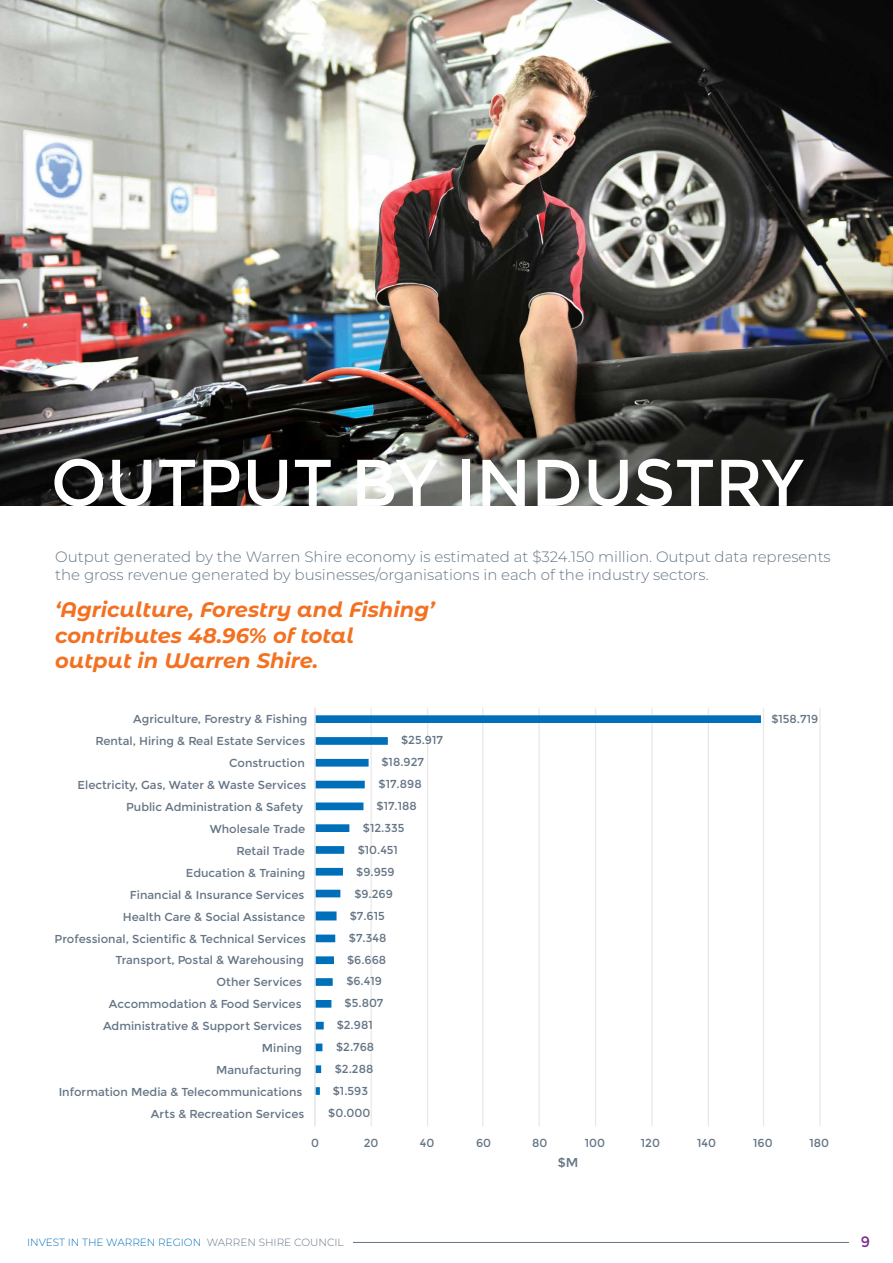
<style>
.page{position:relative;width:893px;height:1263px;background:#fff}
.page>*{position:absolute;margin:0;border:0;box-sizing:border-box;transform-origin:0 0}
.t1{font:66px "Montserrat";color:#fff}
.t2{font:italic 700 21px/25.2px "Montserrat Alternates";color:#f37121}
.t3{font:300 15px/18px "Montserrat";color:#657585}
.t4{font:15px "Montserrat";color:#7a2a90}
.t5{font:12.75px "Montserrat";color:#657585}
.t6{font:11.55px "Montserrat";color:#657585}
.t7{font:300 10.5px "Montserrat";color:#006fba}
.s1{color:#657585}
</style>
<div class="page">
<hr style="left:353px;top:1242px;width:496px;height:1px;background:#657585">
<img style="left:0;top:0;width:893px;height:505px">
<hr style="left:370px;top:708px;width:2px;height:418px;background:#e9e8e9">
<hr style="left:427px;top:708px;width:1px;height:418px;background:#e9e8e9">
<hr style="left:482px;top:708px;width:1px;height:418px;background:#e9e8e9">
<hr style="left:538px;top:708px;width:2px;height:418px;background:#e9e8e9">
<hr style="left:595px;top:708px;width:1px;height:418px;background:#e9e8e9">
<hr style="left:651px;top:708px;width:2px;height:418px;background:#e9e8e9">
<hr style="left:708px;top:708px;width:1px;height:418px;background:#e9e8e9">
<hr style="left:763px;top:708px;width:1px;height:418px;background:#e9e8e9">
<hr style="left:819px;top:708px;width:2px;height:418px;background:#e9e8e9">
<svg style="left:315px;top:715px;width:446px;height:380px"></svg>
<hr style="left:314px;top:708px;width:1px;height:418px;background:#e9e8e9">
<h1 class="t1" style="left:51px;top:444px;width:754px">OUTPUT BY INDUSTRY</h1>
<p class="t3" style="left:55px;top:547px;width:777px">Output generated by the Warren Shire economy is estimated at $324.150 million. Output data represents the gross revenue generated by businesses/organisations in each of the industry sectors.</p>
<h2 class="t2" style="left:55px;top:596px;width:381px">‘Agriculture, Forestry and Fishing’ contributes 48.96% of total output in Warren Shire.</h2>
<p class="t6" style="left:133px;top:712px;width:176px">Agriculture, Forestry &amp; Fishing</p>
<p class="t6" style="left:771px;top:712px;width:48px">$158.719</p>
<p class="t6" style="left:96px;top:734px;width:211px">Rental, Hiring &amp; Real Estate Services</p>
<p class="t6" style="left:401px;top:733px;width:43px">$25.917</p>
<p class="t6" style="left:229px;top:756px;width:77px">Construction</p>
<p class="t6" style="left:381px;top:755px;width:44px">$18.927</p>
<p class="t6" style="left:78px;top:778px;width:230px">Electricity, Gas, Water &amp; Waste Services</p>
<p class="t6" style="left:379px;top:777px;width:45px">$17.898</p>
<p class="t6" style="left:126px;top:800px;width:179px">Public Administration &amp; Safety</p>
<p class="t6" style="left:377px;top:799px;width:42px">$17.188</p>
<p class="t6" style="left:210px;top:822px;width:97px">Wholesale Trade</p>
<p class="t6" style="left:363px;top:821px;width:43px">$12.335</p>
<p class="t6" style="left:237px;top:844px;width:70px">Retail Trade</p>
<p class="t6" style="left:358px;top:843px;width:42px">$10.451</p>
<p class="t6" style="left:186px;top:866px;width:121px">Education &amp; Training</p>
<p class="t6" style="left:356px;top:865px;width:40px">$9.959</p>
<p class="t6" style="left:130px;top:888px;width:176px">Financial &amp; Insurance Services</p>
<p class="t6" style="left:354px;top:887px;width:40px">$9.269</p>
<p class="t6" style="left:123px;top:910px;width:184px">Health Care &amp; Social Assistance</p>
<p class="t6" style="left:350px;top:909px;width:37px">$7.615</p>
<p class="t6" style="left:54px;top:932px;width:253px">Professional, Scientific &amp; Technical Services</p>
<p class="t6" style="left:349px;top:931px;width:39px">$7.348</p>
<p class="t6" style="left:116px;top:954px;width:190px">Transport, Postal &amp; Warehousing</p>
<p class="t6" style="left:347px;top:953px;width:41px">$6.668</p>
<p class="t6" style="left:217px;top:975px;width:87px">Other Services</p>
<p class="t6" style="left:346px;top:975px;width:37px">$6.419</p>
<p class="t6" style="left:109px;top:997px;width:194px">Accommodation &amp; Food Services</p>
<p class="t6" style="left:345px;top:997px;width:40px">$5.807</p>
<p class="t6" style="left:103px;top:1019px;width:200px">Administrative &amp; Support Services</p>
<p class="t6" style="left:337px;top:1018px;width:38px">$2.981</p>
<p class="t6" style="left:262px;top:1041px;width:42px">Mining</p>
<p class="t6" style="left:336px;top:1040px;width:40px">$2.768</p>
<p class="t6" style="left:216px;top:1063px;width:87px">Manufacturing</p>
<p class="t6" style="left:335px;top:1062px;width:40px">$2.288</p>
<p class="t6" style="left:59px;top:1085px;width:245px">Information Media &amp; Telecommunications</p>
<p class="t6" style="left:333px;top:1084px;width:37px">$1.593</p>
<p class="t6" style="left:151px;top:1107px;width:155px">Arts &amp; Recreation Services</p>
<p class="t6" style="left:328px;top:1106px;width:44px">$0.000</p>
<p class="t6" style="left:311px;top:1136px;width:9px">0</p>
<p class="t6" style="left:364px;top:1136px;width:16px">20</p>
<p class="t6" style="left:420px;top:1136px;width:16px">40</p>
<p class="t6" style="left:476px;top:1136px;width:17px">60</p>
<p class="t6" style="left:532px;top:1136px;width:17px">80</p>
<p class="t6" style="left:585px;top:1136px;width:22px">100</p>
<p class="t6" style="left:641px;top:1136px;width:21px">120</p>
<p class="t6" style="left:697px;top:1136px;width:20px">140</p>
<p class="t6" style="left:753px;top:1136px;width:21px">160</p>
<p class="t6" style="left:809px;top:1136px;width:21px">180</p>
<p class="t5" style="left:558px;top:1155px;width:22px">$M</p>
<p class="t7" style="left:27px;top:1235px;width:318px">INVEST IN THE WARREN REGION <span class="s1">WARREN SHIRE COUNCIL</span></p>
<p class="t4" style="left:861px;top:1233px;width:11px">9</p>
</div>
